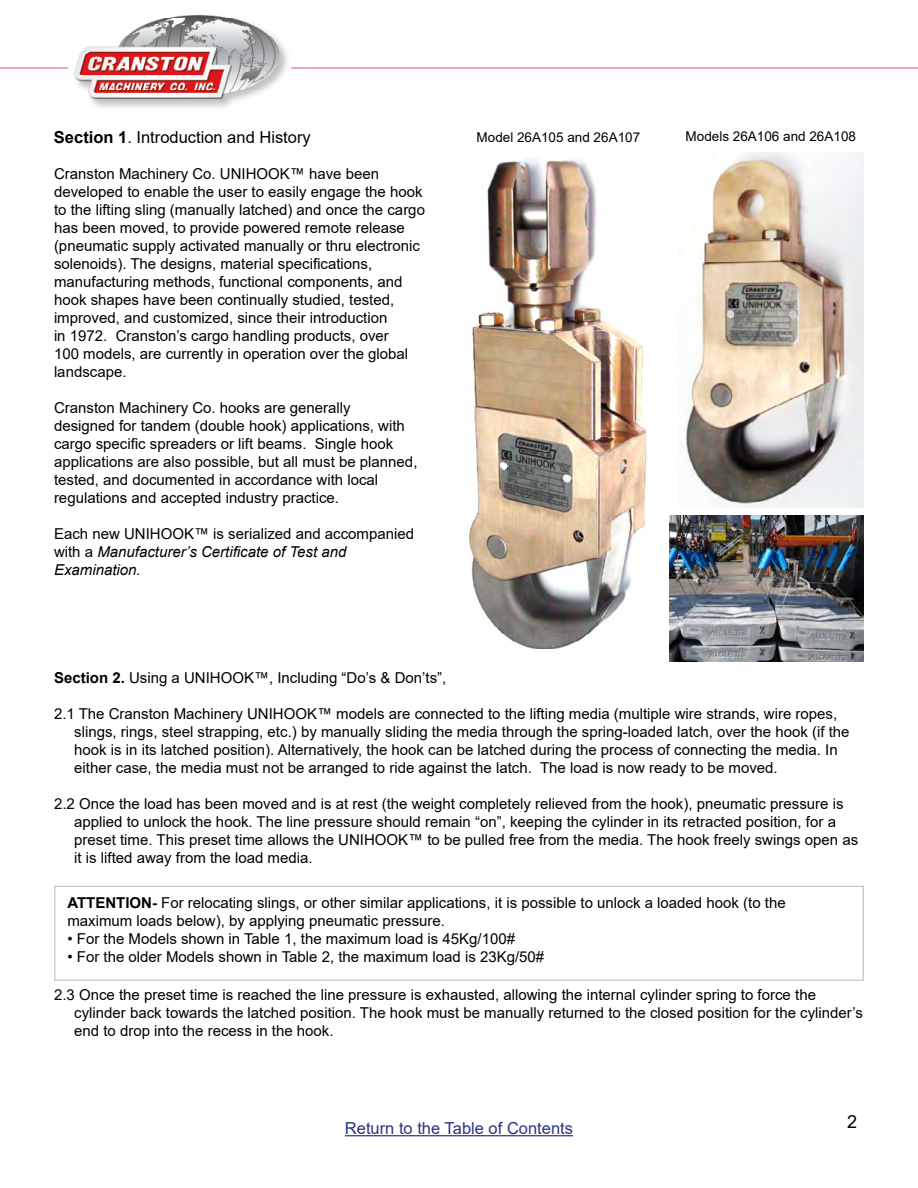
<style>
.page{position:relative;width:918px;height:1188px;background:#fff}
.page>*{position:absolute;margin:0;border:0;box-sizing:border-box;transform-origin:0 0}
.t1{font:18px "Arial";color:#000}
.t2{font:16.5px "Arial";color:#000}
.t3{font:16.5px "Arial";color:#283583}
.t4{font:15px/18px "Arial";color:#000}
.t5{font:13.5px "Arial";color:#000}
.s1{font-weight:700}
.s2{font-style:italic}
</style>
<div class="page">
<img style="left:0;top:15px;width:918px;height:1122px">
<hr style="left:345px;top:1135px;width:228px;height:1px;background:#283583">
<img style="left:457px;top:152px;width:197px;height:509px">
<img style="left:678px;top:152px;width:186px;height:355px">
<img style="left:670px;top:516px;width:194px;height:146px">
<div style="left:54px;top:886px;width:810px;height:95px;border:1px solid #bfbfbf"></div>
<p class="t2" style="left:54px;top:126px;width:258px"><span class="s1">Section 1</span>. Introduction and History</p>
<p class="t4" style="left:54px;top:165px;width:373px">Cranston Machinery Co. UNIHOOK™ have been developed to enable the user to easily engage the hook to the lifting sling (manually latched) and once the cargo has been moved, to provide powered remote release (pneumatic supply activated manually or thru electronic solenoids). The designs, material specifications, manufacturing methods, functional components, and hook shapes have been continually studied, tested, improved, and customized, since their introduction<br>in 1972. Cranston’s cargo handling products, over<br>100 models, are currently in operation over the global landscape.</p>
<p class="t4" style="left:54px;top:399px;width:365px">Cranston Machinery Co. hooks are generally<br>designed for tandem (double hook) applications, with cargo specific spreaders or lift beams. Single hook applications are also possible, but all must be planned, tested, and documented in accordance with local regulations and accepted industry practice.</p>
<p class="t4" style="left:54px;top:525px;width:362px">Each new UNIHOOK™ is serialized and accompanied with a <span class="s2">Manufacturer’s Certificate of Test and<br>Examination.</span></p>
<p class="t5" style="left:477px;top:128px;width:165px">Model 26A105 and 26A107</p>
<p class="t5" style="left:686px;top:127px;width:172px">Models 26A106 and 26A108</p>
<p class="t4" style="left:54px;top:669px;width:394px"><span class="s1">Section 2.</span> Using a UNIHOOK™, Including “Do’s &amp; Don’ts”,</p>
<p class="t4" style="left:74px;top:705px;width:777px;text-indent:-20px">2.1 The Cranston Machinery UNIHOOK™ models are connected to the lifting media (multiple wire strands, wire ropes, slings, rings, steel strapping, etc.) by manually sliding the media through the spring-loaded latch, over the hook (if the hook is in its latched position). Alternatively, the hook can be latched during the process of connecting the media. In either case, the media must not be arranged to ride against the latch. The load is now ready to be moved.</p>
<p class="t4" style="left:74px;top:795px;width:785px;text-indent:-20px">2.2 Once the load has been moved and is at rest (the weight completely relieved from the hook), pneumatic pressure is applied to unlock the hook. The line pressure should remain “on”, keeping the cylinder in its retracted position, for a preset time. This preset time allows the UNIHOOK™ to be pulled free from the media. The hook freely swings open as it is lifted away from the load media.</p>
<p class="t4" style="left:67px;top:894px;width:720px"><span class="s1">ATTENTION-</span> For relocating slings, or other similar applications, it is possible to unlock a loaded hook (to the maximum loads below), by applying pneumatic pressure.</p>
<p class="t4" style="left:67px;top:930px;width:449px">• For the Models shown in Table 1, the maximum load is 45Kg/100#</p>
<p class="t4" style="left:67px;top:948px;width:478px">• For the older Models shown in Table 2, the maximum load is 23Kg/50#</p>
<p class="t4" style="left:74px;top:985px;width:790px;text-indent:-20px">2.3 Once the preset time is reached the line pressure is exhausted, allowing the internal cylinder spring to force the cylinder back towards the latched position. The hook must be manually returned to the closed position for the cylinder’s end to drop into the recess in the hook.</p>
<p class="t3" style="left:345px;top:1117px;width:230px">Return to the Table of Contents</p>
<p class="t1" style="left:847px;top:1110px;width:12px">2</p>
</div>
